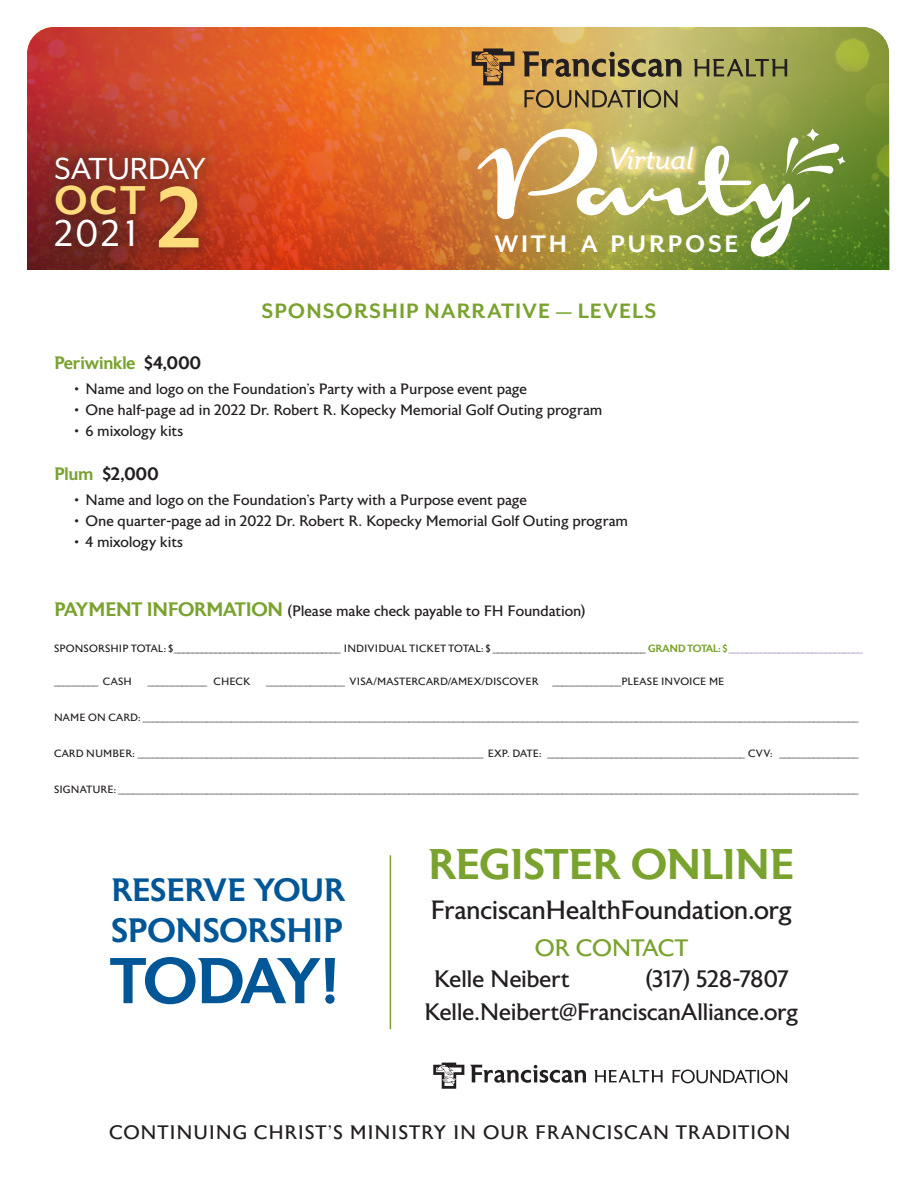
<style>
.page{position:relative;width:918px;height:1188px;background:#fff}
.page>*{position:absolute;margin:0;border:0;box-sizing:border-box;transform-origin:0 0}
.t1{font:123.15px "Monoment";color:#fff}
.t2{font:700 99px "Mr Eaves Mod OT";color:#ffdc7b}
.t3{font:500 64.65px "Astoria";letter-spacing:-.035em;color:#005696}
.t4{font:700 46.5px "Mr Eaves Mod OT";color:#ffdc7b}
.t5{font:500 42.9px "Astoria";letter-spacing:-.025em;color:#79a22e}
.t6{font:42.75px "Mr Eaves Mod OT";color:#fff}
.subheads{font:italic 36.45px "Mr Eaves San OT";letter-spacing:-.015em;color:#fff}
.t7{font:35.1px "Mr Eaves Mod OT";letter-spacing:-.01em;color:#fff}
.t8{font:500 33.9px "Astoria";letter-spacing:-.02em;color:#005696}
.t9{font:500 32.25px "Astoria";letter-spacing:-.025em;color:#005696}
.t10{font:700 27.6px "Mr Eaves San OT";letter-spacing:.1em;color:#fff}
.t11{font:26.4px "Astoria";letter-spacing:-.02em;color:#231f20}
.t12{font:700 24px "Mr Eaves San OT";letter-spacing:.04em;color:#79a22e}
.t13{font:23.7px/31.3px "Astoria";letter-spacing:-.015em;color:#231f20}
.t14{font:19.5px "Astoria";letter-spacing:.03em;color:#231f20}
.t15{font:500 18px "Astoria";letter-spacing:-.01em;color:#79a22e}
.t16{font:500 18px "Astoria";letter-spacing:-.02em;color:#231f20}
.t17{font:15px "Astoria";letter-spacing:-.005em;color:#231f20}
.t18{font:10.5px "Astoria";letter-spacing:.005em;color:#231f20}
.s1{font-style:italic}
.s2{font-size:156.3px}
.s3{color:#231f20}
.s4{color:#79a22e}
.s5{font-weight:500;font-size:19.5px;color:#79a22e}
.s6{font-weight:500;color:#79a22e}
.s7{color:#9370b1}
</style>
<div class="page">
<hr style="left:390px;top:855px;width:1px;height:174px;background:#79a22e">
<svg style="left:673px;top:1070px;width:114px;height:13px"></svg>
<svg style="left:433px;top:1063px;width:31px;height:26px"></svg>
<svg style="left:470px;top:1065px;width:116px;height:18px"></svg>
<svg style="left:594px;top:1070px;width:69px;height:12px"></svg>
<svg style="left:27px;top:27px;width:862px;height:54px;background:#d08340"></svg>
<img style="left:27px;top:81px;width:862px;height:189px">
<div style="left:39px;top:141px;width:182px;height:123px;background:#231f20;opacity:.44"></div>
<svg style="left:472px;top:48px;width:42px;height:37px;background:#996f3a"></svg>
<svg style="left:523px;top:51px;width:158px;height:26px;background:#968350"></svg>
<svg style="left:694px;top:59px;width:93px;height:17px;background:#81804a"></svg>
<svg style="left:524px;top:90px;width:153px;height:18px;background:#9a8650"></svg>
<svg style="left:786px;top:128px;width:59px;height:47px"></svg>
<div style="left:597px;top:132px;width:111px;height:53px;background:#fff;opacity:.54"></div>
<p class="t7" style="left:54px;top:149px;width:153px">SATURDAY</p>
<p class="t4" style="left:54px;top:174px;width:93px">OCT</p>
<p class="t6" style="left:54px;top:210px;width:85px">2021</p>
<p class="t2" style="left:156px;top:162px;width:48px">2</p>
<p class="t1" style="left:468px;top:99px;width:368px"><span class="s1">P</span>art<span class="s2">y</span></p>
<p class="subheads" style="left:608px;top:138px;width:87px">Virtual</p>
<p class="t10" style="left:494px;top:229px;width:246px">WITH A PURPOSE</p>
<p class="t12" style="left:261px;top:297px;width:397px">SPONSORSHIP NARRATIVE — LEVELS</p>
<p class="t15" style="left:54px;top:353px;width:148px">Periwinkle <span class="s3">$4,000</span></p>
<p class="t17" style="left:74px;top:380px;width:454px">• Name and logo on the Foundation’s Party with a Purpose event page</p>
<p class="t17" style="left:74px;top:401px;width:530px">• One half-page ad in 2022 Dr. Robert R. Kopecky Memorial Golf Outing program</p>
<p class="t17" style="left:74px;top:422px;width:111px">• 6 mixology kits</p>
<p class="t16" style="left:54px;top:464px;width:106px"><span class="s4">Plum</span> $2,000</p>
<p class="t17" style="left:74px;top:492px;width:454px">• Name and logo on the Foundation’s Party with a Purpose event page</p>
<p class="t17" style="left:74px;top:513px;width:555px">• One quarter-page ad in 2022 Dr. Robert R. Kopecky Memorial Golf Outing program</p>
<p class="t17" style="left:74px;top:534px;width:110px">• 4 mixology kits</p>
<p class="t17" style="left:54px;top:603px;width:533px"><span class="s5">PAYMENT INFORMATION</span> (Please make check payable to FH Foundation)</p>
<p class="t18" style="left:54px;top:643px;width:810px">SPONSORSHIP TOTAL: $____________________________________ INDIVIDUAL TICKET TOTAL: $ _________________________________ <span class="s6">GRAND TOTAL: $</span><span class="s7">_____________________________</span></p>
<p class="t18" style="left:54px;top:676px;width:80px">_________ CASH</p>
<p class="t18" style="left:148px;top:676px;width:104px">____________ CHECK</p>
<p class="t18" style="left:266px;top:676px;width:274px">________________ VISA/MASTERCARD/AMEX/DISCOVER</p>
<p class="t18" style="left:552px;top:676px;width:174px">______________PLEASE INVOICE ME</p>
<p class="t18" style="left:54px;top:712px;width:806px">NAME ON CARD: _________________________________________________________________________________________________________________________________________________</p>
<p class="t18" style="left:54px;top:748px;width:806px">CARD NUMBER: ______________________________________________________________________ EXP. DATE: ________________________________________ CVV: ________________</p>
<p class="t18" style="left:54px;top:784px;width:806px">SIGNATURE: ______________________________________________________________________________________________________________________________________________________</p>
<p class="t9" style="left:111px;top:872px;width:236px">RESERVE YOUR</p>
<p class="t8" style="left:111px;top:912px;width:234px">SPONSORSHIP</p>
<p class="t3" style="left:111px;top:946px;width:232px">TODAY!</p>
<p class="t5" style="left:428px;top:841px;width:369px">REGISTER ONLINE</p>
<p class="t11" style="left:430px;top:896px;width:363px">FranciscanHealthFoundation.org</p>
<p class="t13" style="left:434px;top:933px;width:255px;text-indent:101px"><span class="s4">OR CONTACT<br></span>Kelle Neibert</p>
<p class="t13" style="left:424px;top:963px;width:376px;line-height:33px;text-indent:222px">(317) 528-7807<br>Kelle.Neibert@FranciscanAlliance.org</p>
<p class="t14" style="left:109px;top:1122px;width:683px">CONTINUING CHRIST’S MINISTRY IN OUR FRANCISCAN TRADITION</p>
</div>
